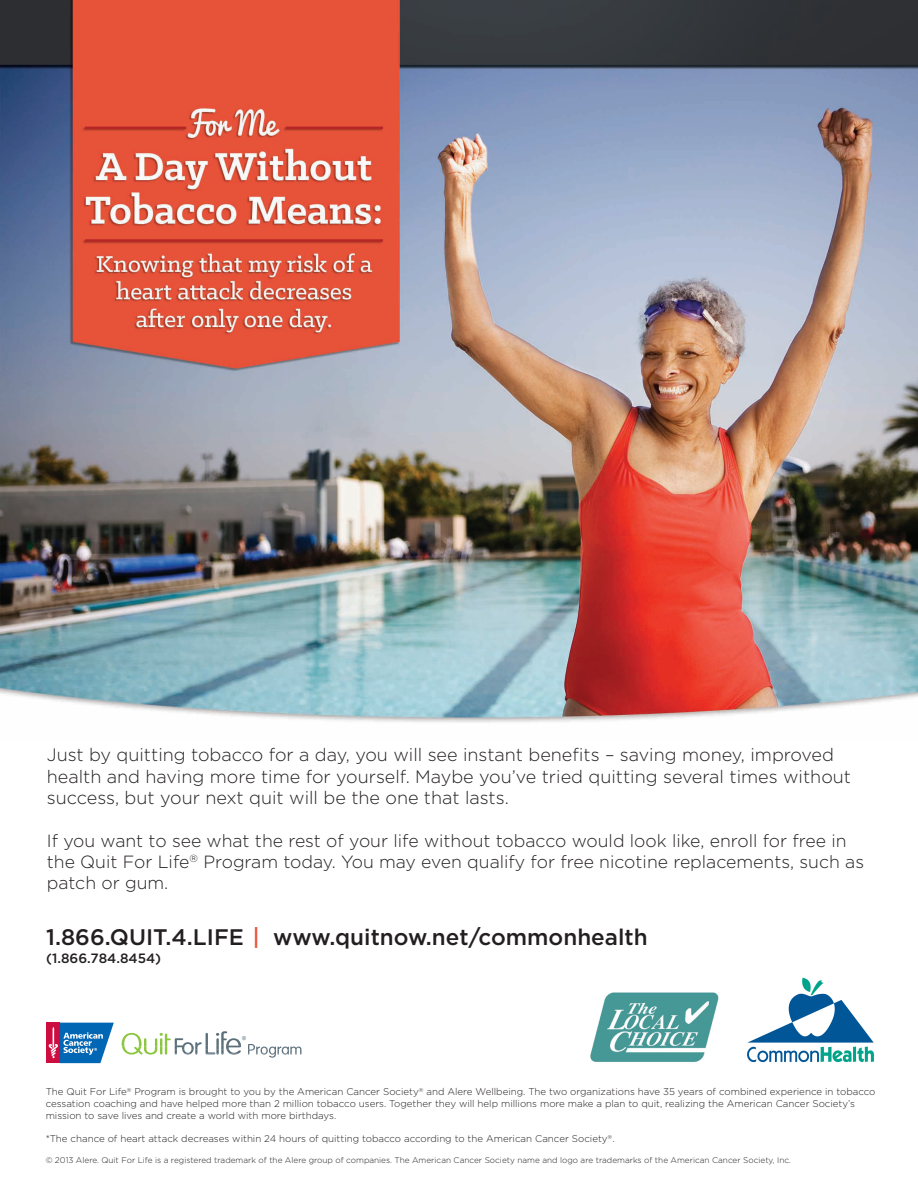
<style>
.page{position:relative;width:918px;height:1188px;background:#fff}
.page>*{position:absolute;margin:0;border:0;box-sizing:border-box;transform-origin:0 0}
.t1{font:500 22.5px "Gotham HTF";color:#231f20}
.t2{font:300 18px/21.6px "Gotham HTF";color:#231f20}
.t3{font:300 17.7px/21.1px "Gotham HTF";color:#231f20}
.t4{font:500 13.5px "Gotham HTF";color:#231f20}
.t5{font:300 9.75px/11.7px "Gotham HTF";color:#231f20}
.t6{font:300 8.25px "Gotham HTF";color:#231f20}
.s1{color:#e95339}
</style>
<div class="page">
<div style="left:46px;top:1023px;width:14px;height:40px;background:#cd0d40"></div>
<svg style="left:49px;top:1023px;width:65px;height:40px"></svg>
<svg style="left:122px;top:1031px;width:179px;height:27px"></svg>
<img style="left:0;top:0;width:918px;height:723px">
<img style="left:747px;top:977px;width:127px;height:86px">
<img style="left:590px;top:992px;width:129px;height:70px">
<p class="t2" style="left:47px;top:744px;width:806px">Just by quitting tobacco for a day, you will see instant benefits – saving money, improved health and having more time for yourself. Maybe you’ve tried quitting several times without success, but your next quit will be the one that lasts.</p>
<p class="t3" style="left:47px;top:830px;width:819px">If you want to see what the rest of your life without tobacco would look like, enroll for free in the Quit For Life<sup>®</sup> Program today. You may even qualify for free nicotine replacements, such as patch or gum.</p>
<p class="t1" style="left:46px;top:924px;width:603px">1.866.QUIT.4.LIFE <span class="s1">|</span> www.quitnow.net/commonhealth</p>
<p class="t4" style="left:46px;top:950px;width:117px">(1.866.784.8454)</p>
<p class="t5" style="left:46px;top:1086px;width:831px">The Quit For Life<sup>®</sup> Program is brought to you by the American Cancer Society<sup>®</sup> and Alere Wellbeing. The two organizations have 35 years of combined experience in tobacco cessation coaching and have helped more than 2 million tobacco users. Together they will help millions more make a plan to quit, realizing the American Cancer Society’s mission to save lives and create a world with more birthdays.</p>
<p class="t5" style="left:46px;top:1133px;width:570px">*The chance of heart attack decreases within 24 hours of quitting tobacco according to the American Cancer Society<sup>®</sup>.</p>
<p class="t6" style="left:46px;top:1156px;width:747px">© 2013 Alere. Quit For Life is a registered trademark of the Alere group of companies. The American Cancer Society name and logo are trademarks of the American Cancer Society, Inc.</p>
</div>
